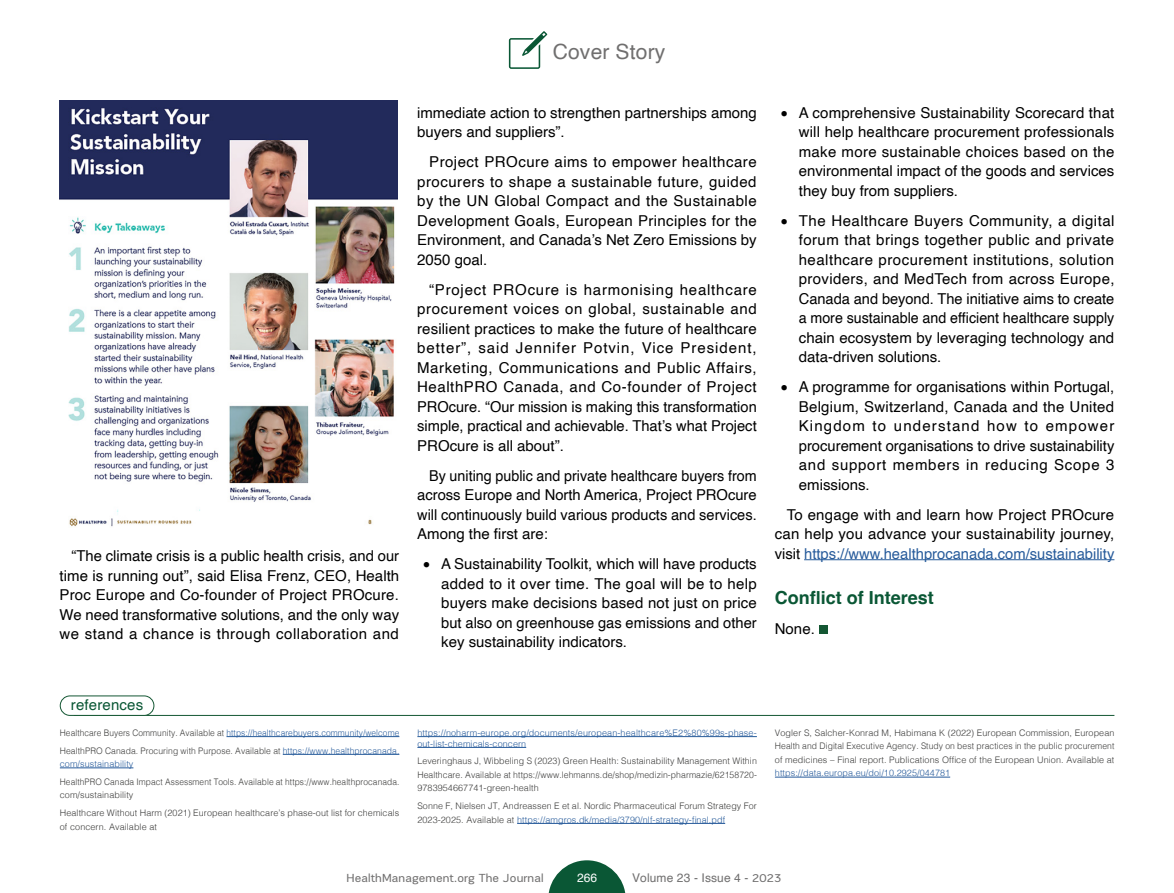
<style>
.page{position:relative;width:1174px;height:893px;background:#fff}
.page>*{position:absolute;margin:0;border:0;box-sizing:border-box;transform-origin:0 0}
.t1{font:21px "Helvetica";letter-spacing:.01em;color:#706f6f}
.t2{font:700 18px "Helvetica";color:#0a5735}
.t3{font:15px/19.5px "Helvetica";color:#000;text-align:justify}
.t4{font:15px/19.5px "Helvetica";color:#000;text-align:justify;scale:.95 1}
.t5{font:15px "Helvetica";letter-spacing:.01em;color:#0a5735}
.t6{font:12px "PRC Fidelity";letter-spacing:.01em;color:#706f6f}
.t7{font:12px "Helvetica";letter-spacing:.01em;color:#706f6f}
.t8{font:12px "Helvetica";color:#fff}
.t9{font:300 9px/13.5px "Helvetica";letter-spacing:.01em;color:#3c3c3b}
.t10{font:300 9px/17.7px "Helvetica";letter-spacing:.01em;color:#3c3c3b;scale:.93 1}
.t11{font:300 9px/10.8px "Helvetica";letter-spacing:.01em;color:#275b9b}
.s1{color:#275b9b}
.s2{font-family:"PRC Fidelity"}
</style>
<div class="page">
<svg style="left:509px;top:31px;width:38px;height:38px"></svg>
<svg style="left:548px;top:860px;width:77px;height:33px"></svg>
<hr style="left:804px;top:559px;width:310px;height:1px;background:#275b9b">
<div style="left:819px;top:625px;width:8px;height:9px;background:#145733"></div>
<img style="left:60px;top:100px;width:337px;height:427px">
<hr style="left:226px;top:736px;width:173px;height:1px;background:#275b9b">
<hr style="left:283px;top:754px;width:116px;height:1px;background:#275b9b">
<hr style="left:60px;top:768px;width:73px;height:1px;background:#275b9b">
<hr style="left:417px;top:736px;width:340px;height:1px;background:#275b9b">
<hr style="left:417px;top:747px;width:109px;height:1px;background:#275b9b">
<hr style="left:517px;top:823px;width:208px;height:1px;background:#275b9b">
<hr style="left:775px;top:777px;width:175px;height:1px;background:#275b9b">
<hr style="left:74px;top:715px;width:1040px;height:1px;background:#145733">
<div style="left:60px;top:695px;width:94px;height:21px;border:1px solid #145733;border-radius:10px"></div>
<p class="t3" style="left:60px;top:547px;width:341px;text-indent:12px">“The climate crisis is a public health crisis, and our time is running out”, said Elisa Frenz, CEO, Health Proc Europe and Co-founder of Project PROcure.<br>We need transformative solutions, and the only way we stand a chance is through collaboration and</p>
<h1 class="t1" style="left:552px;top:35px;width:114px">Cover Story</h1>
<p class="t3" style="left:417px;top:103px;width:341px">immediate action to strengthen partnerships among buyers and suppliers”.</p>
<p class="t3" style="left:417px;top:152px;width:341px;text-indent:12px">Project PROcure aims to empower healthcare procurers to shape a sustainable future, guided by the UN Global Compact and the Sustainable Development Goals, European Principles for the Environment, and Canada’s Net Zero Emissions by 2050 goal.</p>
<p class="t3" style="left:417px;top:280px;width:341px;text-indent:12px">“Project PROcure is harmonising healthcare procurement voices on global, sustainable and resilient practices to make the future of healthcare better”, said Jennifer Potvin, Vice President, Marketing, Communications and Public Affairs, HealthPRO Canada, and Co-founder of Project PROcure. “Our mission is making this transformation simple, practical and achievable. That’s what Project PROcure is all about”.</p>
<p class="t4" style="left:417px;top:466px;width:359px;text-indent:12px">By uniting public and private healthcare buyers from across Europe and North America, Project PROcure will continuously build various products and services.<br>Among the first are:</p>
<p class="t3" style="left:441px;top:554px;width:317px;text-indent:-18px">• A Sustainability Toolkit, which will have products added to it over time. The goal will be to help buyers make decisions based not just on price but also on greenhouse gas emissions and other key sustainability indicators.</p>
<p class="t3" style="left:799px;top:103px;width:317px;text-indent:-18px">• A comprehensive Sustainability Scorecard that will help healthcare procurement professionals make more sustainable choices based on the environmental impact of the goods and services they buy from suppliers.</p>
<p class="t3" style="left:799px;top:211px;width:317px;text-indent:-18px">• The Healthcare Buyers Community, a digital forum that brings together public and private healthcare procurement institutions, solution providers, and MedTech from across Europe, Canada and beyond. The initiative aims to create a more sustainable and efficient healthcare supply chain ecosystem by leveraging technology and data-driven solutions.</p>
<p class="t3" style="left:799px;top:377px;width:317px;text-indent:-18px">• A programme for organisations within Portugal, Belgium, Switzerland, Canada and the United Kingdom to understand how to empower procurement organisations to drive sustainability and support members in reducing Scope 3 emissions.</p>
<p class="t3" style="left:775px;top:505px;width:341px;text-indent:12px">To engage with and learn how Project PROcure can help you advance your sustainability journey, visit <span class="s1">https://www.healthprocanada.com/sustainability</span></p>
<p class="t2" style="left:775px;top:586px;width:161px">Conflict of Interest</p>
<p class="t3" style="left:775px;top:619px;width:42px">None.</p>
<p class="t5" style="left:71px;top:693px;width:74px">references</p>
<p class="t10" style="left:60px;top:723px;width:366px">Healthcare Buyers Community. Available at <span class="s1">https://healthcarebuyers.community/welcome<br></span>HealthPRO Canada. Procuring with Purpose. Available at <span class="s1">https://www.healthprocanada.</span></p>
<p class="t11" style="left:60px;top:758px;width:75px">com/sustainability</p>
<p class="t10" style="left:60px;top:774px;width:366px;line-height:13.5px">HealthPRO Canada Impact Assessment Tools. Available at https://www.healthprocanada. com/sustainability</p>
<p class="t9" style="left:60px;top:806px;width:341px">Healthcare Without Harm (2021) European healthcare’s phase-out list for chemicals of concern. Available at</p>
<p class="t11" style="left:417px;top:727px;width:341px">https://noharm-europe.org/documents/european-healthcare%E2%80%99s-phase&shy;out-list-chemicals-concern</p>
<p class="t9" style="left:417px;top:754px;width:341px;text-align:justify">Leveringhaus J, Wibbeling S (2023) Green Health: Sustainability Management Within Healthcare. Available at https://www.lehmanns.de/shop/medizin-pharmazie/62158720- 9783954667741-green-health</p>
<p class="t9" style="left:417px;top:799px;width:341px">Sonne F, Nielsen JT, Andreassen E et al. Nordic Pharmaceutical Forum Strategy For<br>2023-2025. Available at <span class="s1">https://amgros.dk/media/3790/nlf-strategy-final.pdf</span></p>
<p class="t9" style="left:775px;top:725px;width:341px;text-align:justify">Vogler S, Salcher-Konrad M, Habimana K (2022) European Commission, European Health and Digital Executive Agency. Study on best practices in the public procurement of medicines – Final report. Publications Office of the European Union. Available at</p>
<p class="t11" style="left:775px;top:767px;width:177px">https://data.europa.eu/doi/10.2925/044781</p>
<p class="t6" style="left:346px;top:871px;width:199px">HealthManagement.org The Journal</p>
<p class="t8" style="left:577px;top:869px;width:22px">266</p>
<p class="t7" style="left:632px;top:869px;width:151px">Volume 23 - Issue 4 - <span class="s2">2023</span></p>
</div>
